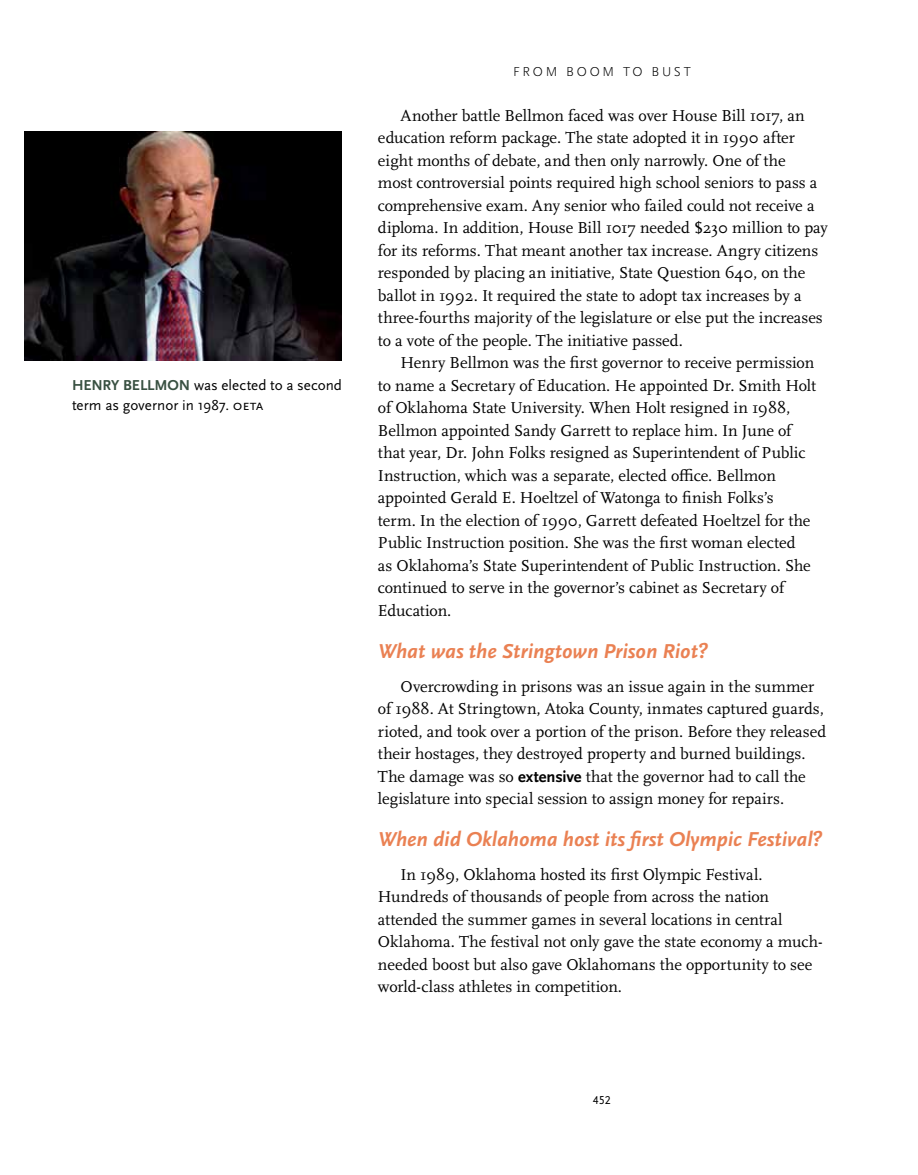
<style>
.page{position:relative;width:918px;height:1175px;background:#fff}
.page>*{position:absolute;margin:0;border:0;box-sizing:border-box;transform-origin:0 0}
.t1{font:italic 700 21px "Scala Sans OT";color:#ea8153}
.t2{font:16.5px/22.5px "Scala OT";color:#000}
.t3{font:15px/19.5px "Scala Sans OT";color:#000}
.t4{font:300 13.5px "Scala Sans OT";letter-spacing:.205em;color:#000}
.t5{font:12px "Scala Sans OT";color:#000}
.s1{font-weight:700;color:#385041}
.s2{font-family:"Scala Sans OT";font-weight:700}
</style>
<div class="page">
<img style="left:25px;top:131px;width:317px;height:230px">
<p class="t3" style="left:72px;top:376px;width:271px"><span class="s1">Henry Bellmon</span> was elected to a second term as governor in 1987. OETA</p>
<p class="t4" style="left:513px;top:64px;width:179px">FROM BOOM TO BUST</p>
<p class="t2" style="left:378px;top:104px;width:451px;text-indent:23px">Another battle Bellmon faced was over House Bill 1017, an education reform package. The state adopted it in 1990 after eight months of debate, and then only narrowly. One of the<br>most controversial points required high school seniors to pass a comprehensive exam. Any senior who failed could not receive a diploma. In addition, House Bill 1017 needed $230 million to pay for its reforms. That meant another tax increase. Angry citizens responded by placing an initiative, State Question 640, on the ballot in 1992. It required the state to adopt tax increases by a three-fourths majority of the legislature or else put the increases to a vote of the people. The initiative passed.</p>
<p class="t2" style="left:378px;top:352px;width:440px;text-indent:23px">Henry Bellmon was the first governor to receive permission to name a Secretary of Education. He appointed Dr. Smith Holt of Oklahoma State University. When Holt resigned in 1988, Bellmon appointed Sandy Garrett to replace him. In June of that year, Dr. John Folks resigned as Superintendent of Public Instruction, which was a separate, elected office. Bellmon appointed Gerald E. Hoeltzel of Watonga to finish Folks’s<br>term. In the election of 1990, Garrett defeated Hoeltzel for the Public Instruction position. She was the first woman elected<br>as Oklahoma’s State Superintendent of Public Instruction. She continued to serve in the governor’s cabinet as Secretary of Education.</p>
<p class="t1" style="left:378px;top:639px;width:332px">What was the Stringtown Prison Riot?</p>
<p class="t2" style="left:378px;top:675px;width:450px;text-indent:23px">Overcrowding in prisons was an issue again in the summer of 1988. At Stringtown, Atoka County, inmates captured guards, rioted, and took over a portion of the prison. Before they released their hostages, they destroyed property and burned buildings.<br>The damage was so <span class="s2">extensive</span> that the governor had to call the legislature into special session to assign money for repairs.</p>
<p class="t1" style="left:378px;top:827px;width:446px">When did Oklahoma host its first Olympic Festival?</p>
<p class="t2" style="left:378px;top:863px;width:446px;text-indent:23px">In 1989, Oklahoma hosted its first Olympic Festival.<br>Hundreds of thousands of people from across the nation attended the summer games in several locations in central Oklahoma. The festival not only gave the state economy a much&shy;needed boost but also gave Oklahomans the opportunity to see world-class athletes in competition.</p>
<p class="t5" style="left:593px;top:1094px;width:19px">452</p>
</div>
